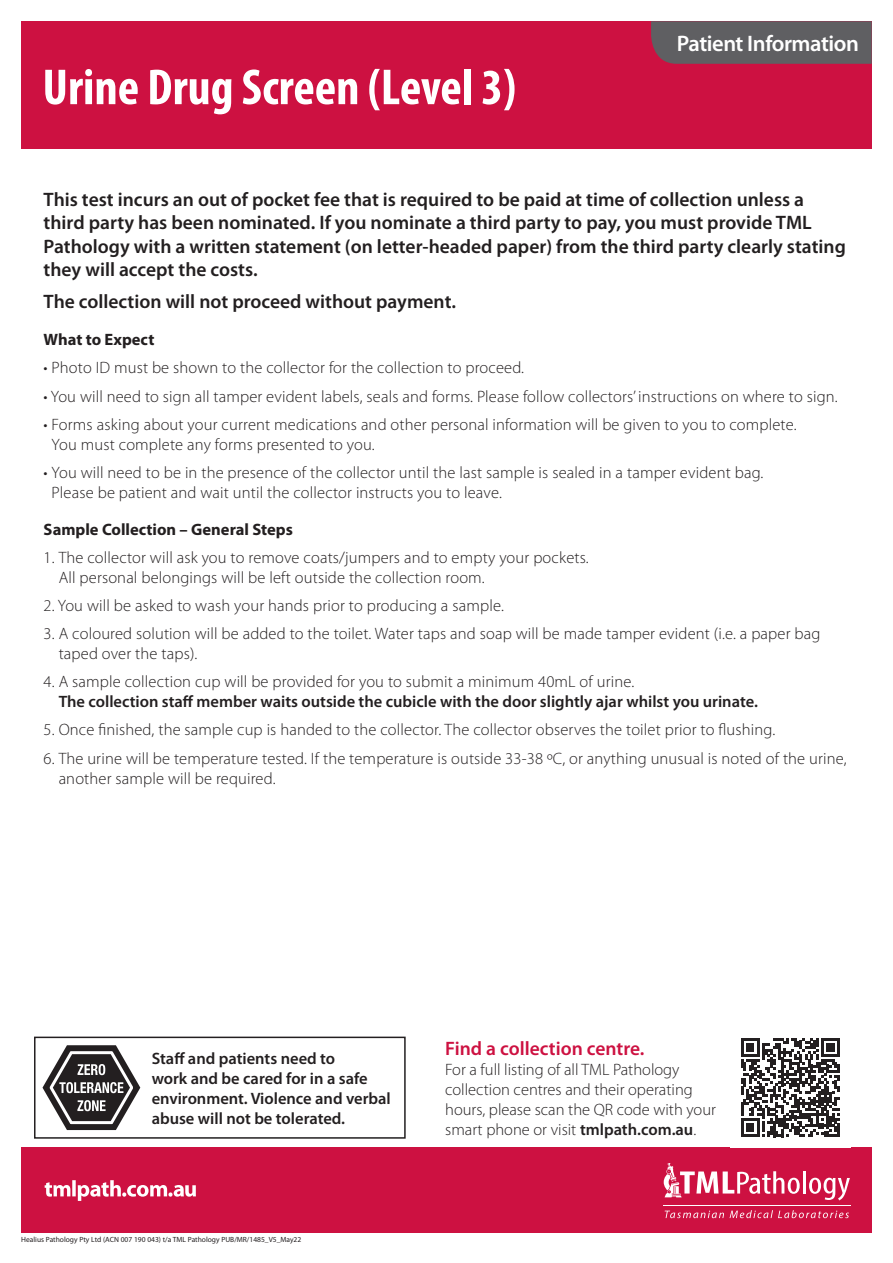
<style>
.page{position:relative;width:893px;height:1263px;background:#fff}
.page>*{position:absolute;margin:0;border:0;box-sizing:border-box;transform-origin:0 0}
.t1{font:700 condensed 51px "Myriad Pro";color:#fff}
.t2{font:600 22.5px "Myriad Pro";letter-spacing:-.02em;color:#fff}
.t3{font:600 19.5px/23.4px "Myriad Pro";color:#231f20}
.t4{font:600 19.5px "Myriad Pro";color:#cd1141}
.t5{font:300 16.5px/19.8px "Myriad Pro";letter-spacing:.01em;color:#231f20}
.t6{font:600 16.5px/19.8px "Myriad Pro";color:#231f20}
.t7{font:700 16.5px "Myriad Pro";color:#231f20}
.t8{font:7.5px "Myriad Pro";color:#231f20}
.s1{font-weight:600}
</style>
<div class="page">
<div style="left:21px;top:21px;width:851px;height:128px;background:#cd1141"></div>
<div style="left:651px;top:21px;width:221px;height:43px;background:#5f5f62"></div>
<div style="left:21px;top:1148px;width:851px;height:85px;background:#cd1141"></div>
<svg style="left:42px;top:1045px;width:99px;height:86px"></svg>
<div style="left:34px;top:1036px;width:372px;height:103px;border:2px solid #231f20"></div>
<svg style="left:741px;top:1038px;width:99px;height:99px"></svg>
<hr style="left:663px;top:1205px;width:187px;height:1px;background:#fff">
<svg style="left:665px;top:1210px;width:184px;height:8px"></svg>
<svg style="left:664px;top:1163px;width:136px;height:34px"></svg>
<hr style="left:803px;top:1171px;width:3px;height:22px;background:#fff">
<svg style="left:809px;top:1178px;width:41px;height:22px"></svg>
<svg style="left:45px;top:1180px;width:151px;height:21px"></svg>
<h1 class="t1" style="left:43px;top:55px;width:475px">Urine Drug Screen (Level 3)</h1>
<h2 class="t2" style="left:677px;top:29px;width:184px">Patient Information</h2>
<p class="t3" style="left:44px;top:187px;width:804px">This test incurs an out of pocket fee that is required to be paid at time of collection unless a third party has been nominated. If you nominate a third party to pay, you must provide TML Pathology with a written statement (on letter-headed paper) from the third party clearly stating they will accept the costs.</p>
<p class="t3" style="left:44px;top:289px;width:414px">The collection will not proceed without payment.</p>
<p class="t7" style="left:44px;top:329px;width:112px">What to Expect</p>
<p class="t5" style="left:44px;top:358px;width:482px">• Photo ID must be shown to the collector for the collection to proceed.</p>
<p class="t5" style="left:44px;top:386px;width:795px">• You will need to sign all tamper evident labels, seals and forms. Please follow collectors’ instructions on where to sign.</p>
<p class="t5" style="left:52px;top:415px;width:746px;text-indent:-8px">• Forms asking about your current medications and other personal information will be given to you to complete.<br>You must complete any forms presented to you.</p>
<p class="t5" style="left:52px;top:463px;width:713px;text-indent:-8px">• You will need to be in the presence of the collector until the last sample is sealed in a tamper evident bag.<br>Please be patient and wait until the collector instructs you to leave.</p>
<p class="t7" style="left:44px;top:518px;width:251px">Sample Collection – General Steps</p>
<p class="t5" style="left:59px;top:548px;width:532px;text-indent:-15px">1. The collector will ask you to remove coats/jumpers and to empty your pockets.<br>All personal belongings will be left outside the collection room.</p>
<p class="t5" style="left:44px;top:596px;width:462px">2. You will be asked to wash your hands prior to producing a sample.</p>
<p class="t5" style="left:59px;top:624px;width:763px;text-indent:-15px">3. A coloured solution will be added to the toilet. Water taps and soap will be made tamper evident (i.e. a paper bag taped over the taps).</p>
<p class="t5" style="left:44px;top:672px;width:592px">4. A sample collection cup will be provided for you to submit a minimum 40mL of urine.</p>
<p class="t6" style="left:59px;top:691px;width:701px">The collection staff member waits outside the cubicle with the door slightly ajar whilst you urinate.</p>
<p class="t5" style="left:44px;top:720px;width:733px">5. Once finished, the sample cup is handed to the collector. The collector observes the toilet prior to flushing.</p>
<p class="t5" style="left:59px;top:749px;width:790px;text-indent:-15px">6. The urine will be temperature tested. If the temperature is outside 33-38 ºC, or anything unusual is noted of the urine, another sample will be required.</p>
<p class="t6" style="left:152px;top:1048px;width:241px">Staff and patients need to<br>work and be cared for in a safe environment. Violence and verbal abuse will not be tolerated.</p>
<p class="t8" style="left:21px;top:1234px;width:282px">Healius Pathology Pty Ltd (ACN 007 190 043) t/a TML Pathology PUB/MR/1485_V5_May22</p>
<p class="t4" style="left:445px;top:1036px;width:201px">Find a collection centre.</p>
<p class="t5" style="left:445px;top:1060px;width:272px">For a full listing of all TML Pathology collection centres and their operating hours, please scan the QR code with your smart phone or visit <span class="s1">tmlpath.com.au</span>.</p>
</div>
